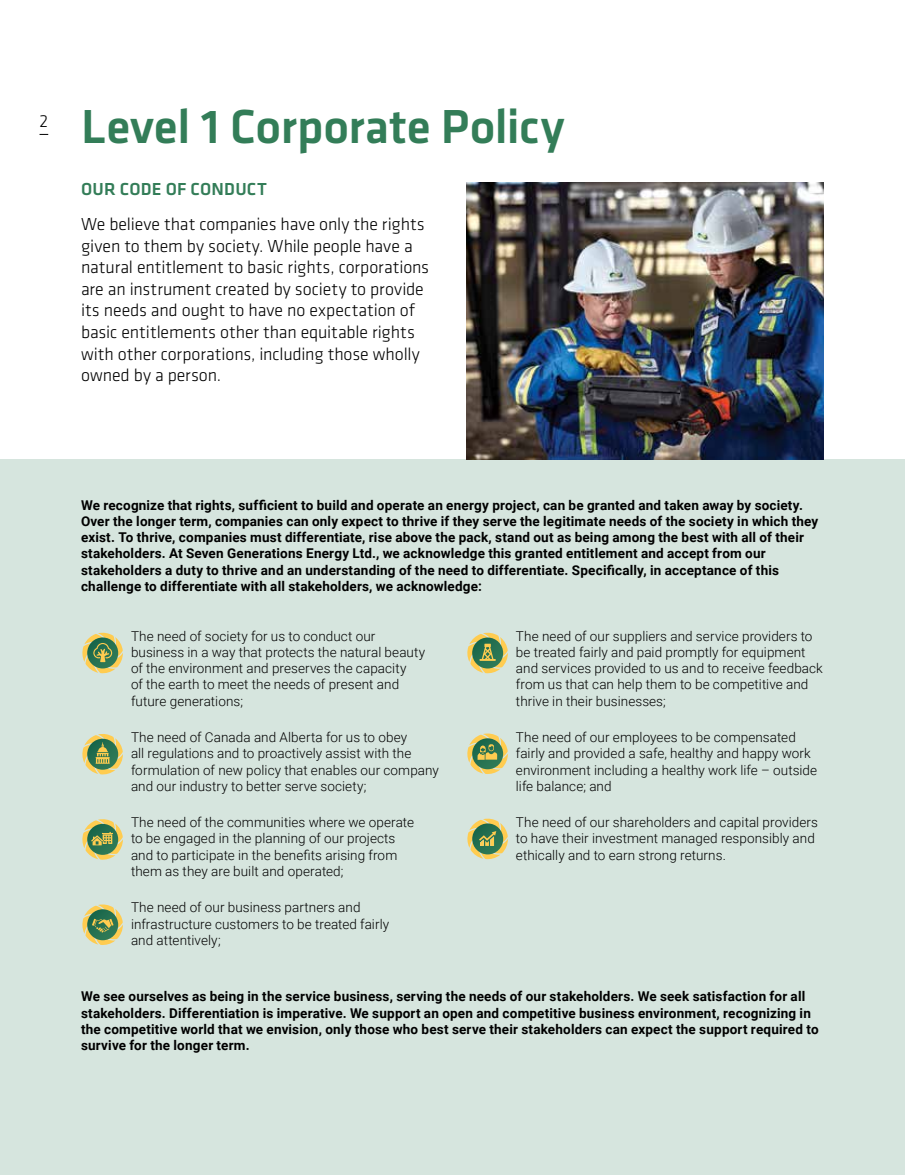
<style>
.page{position:relative;width:905px;height:1175px;background:#fff}
.page>*{position:absolute;margin:0;border:0;box-sizing:border-box;transform-origin:0 0}
.t1{font:500 49.5px "Klavika";letter-spacing:-.005em;color:#337d58}
.t2{font:300 18px/21.6px "Klavika";letter-spacing:-.005em;color:#000}
.t3{font:500 18px "Klavika";letter-spacing:.01em;color:#337d58}
.t4{font:300 13.5px/16.2px "Roboto";letter-spacing:.005em;color:#000}
.t5{font:700 13.5px/16.2px "Roboto";letter-spacing:.015em;color:#000}
</style>
<div class="page">
<div style="left:0;top:459px;width:904px;height:715px;background:#d6e5de"></div>
<svg style="left:82px;top:632px;width:41px;height:41px"></svg>
<svg style="left:82px;top:734px;width:41px;height:41px"></svg>
<svg style="left:82px;top:819px;width:41px;height:41px"></svg>
<svg style="left:82px;top:904px;width:41px;height:41px"></svg>
<svg style="left:467px;top:632px;width:41px;height:41px"></svg>
<svg style="left:467px;top:733px;width:41px;height:41px"></svg>
<svg style="left:467px;top:818px;width:41px;height:41px"></svg>
<img style="left:466px;top:182px;width:358px;height:277px">
<h2 class="t2" style="left:40px;top:111px;width:10px">2</h2>
<h1 class="t1" style="left:81px;top:100px;width:485px">Level 1 Corporate Policy</h1>
<h2 class="t3" style="left:81px;top:179px;width:187px">OUR CODE OF CONDUCT</h2>
<p class="t2" style="left:81px;top:213px;width:349px">We believe that companies have only the rights given to them by society. While people have a natural entitlement to basic rights, corporations are an instrument created by society to provide its needs and ought to have no expectation of basic entitlements other than equitable rights with other corporations, including those wholly owned by a person.</p>
<p class="t5" style="left:81px;top:496px;width:738px">We recognize that rights, sufficient to build and operate an energy project, can be granted and taken away by society.<br>Over the longer term, companies can only expect to thrive if they serve the legitimate needs of the society in which they exist. To thrive, companies must differentiate, rise above the pack, stand out as being among the best with all of their stakeholders. At Seven Generations Energy Ltd., we acknowledge this granted entitlement and accept from our stakeholders a duty to thrive and an understanding of the need to differentiate. Specifically, in acceptance of this challenge to differentiate with all stakeholders, we acknowledge:</p>
<p class="t4" style="left:131px;top:627px;width:296px">The need of society for us to conduct our business in a way that protects the natural beauty of the environment and preserves the capacity<br>of the earth to meet the needs of present and future generations;</p>
<p class="t4" style="left:131px;top:728px;width:309px">The need of Canada and Alberta for us to obey<br>all regulations and to proactively assist with the formulation of new policy that enables our company and our industry to better serve society;</p>
<p class="t4" style="left:131px;top:813px;width:284px">The need of the communities where we operate to be engaged in the planning of our projects and to participate in the benefits arising from them as they are built and operated;</p>
<p class="t4" style="left:131px;top:899px;width:260px">The need of our business partners and infrastructure customers to be treated fairly and attentively;</p>
<p class="t4" style="left:516px;top:627px;width:308px">The need of our suppliers and service providers to be treated fairly and paid promptly for equipment and services provided to us and to receive feedback from us that can help them to be competitive and thrive in their businesses;</p>
<p class="t4" style="left:516px;top:728px;width:303px">The need of our employees to be compensated fairly and provided a safe, healthy and happy work environment including a healthy work life – outside life balance; and</p>
<p class="t4" style="left:516px;top:813px;width:303px">The need of our shareholders and capital providers to have their investment managed responsibly and ethically and to earn strong returns.</p>
<p class="t5" style="left:81px;top:988px;width:739px">We see ourselves as being in the service business, serving the needs of our stakeholders. We seek satisfaction for all stakeholders. Differentiation is imperative. We support an open and competitive business environment, recognizing in the competitive world that we envision, only those who best serve their stakeholders can expect the support required to survive for the longer term.</p>
</div>
